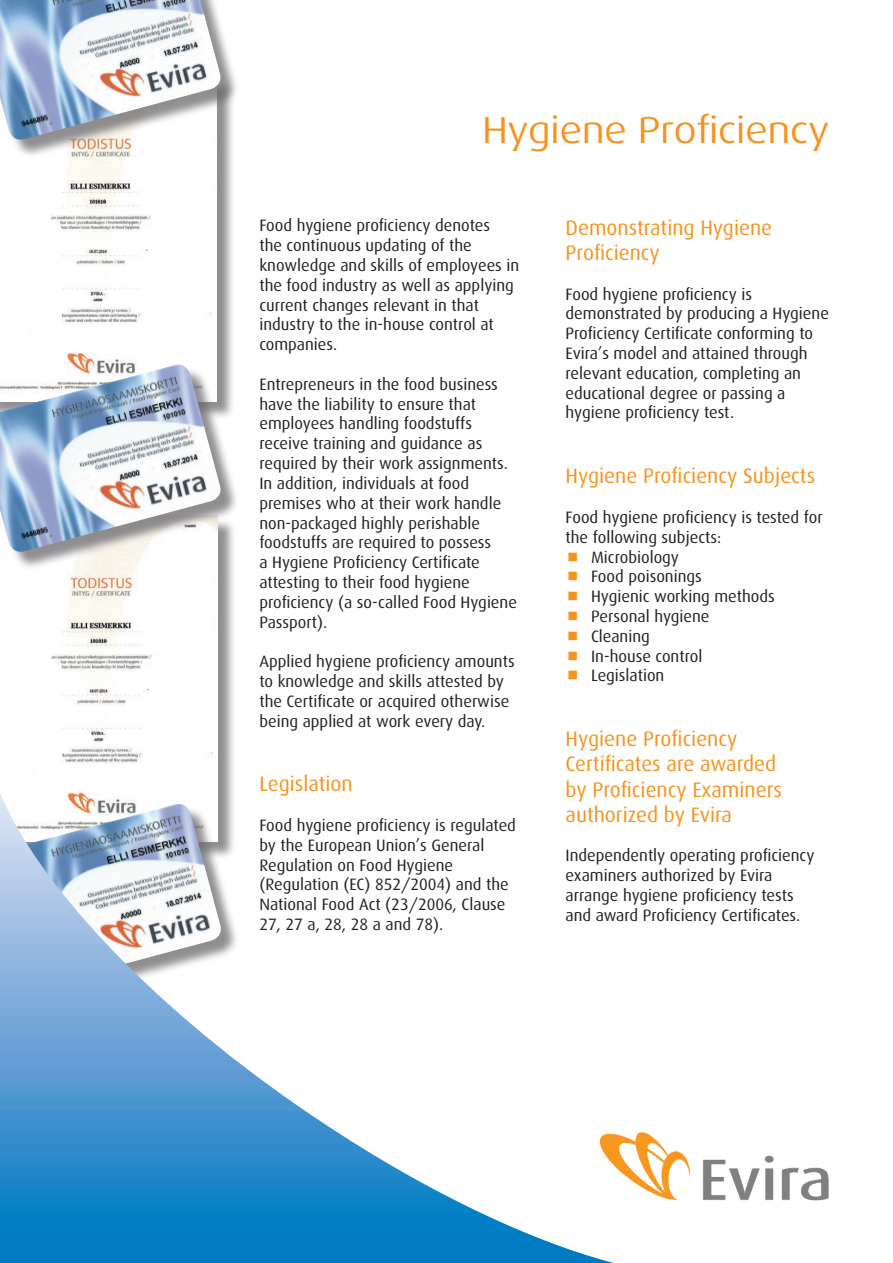
<style>
.page{position:relative;width:893px;height:1263px;background:#fff}
.page>*{position:absolute;margin:0;border:0;box-sizing:border-box;transform-origin:0 0}
.otsikko{font:37.5px "Dax Wide";color:#f7931d}
.v_o{font:21px/25.2px "Dax";color:#f7931d}
.leipis{font:16.5px/19.8px "Dax";color:#231f20}
</style>
<div class="page">
<div style="left:0;top:518px;width:236px;height:341px;background:#6c696d;opacity:.75"></div>
<img style="left:0;top:570px;width:217px;height:222px">
<img style="left:614px;top:1132px;width:215px;height:69px">
<div style="left:0;top:79px;width:236px;height:341px;background:#6c696d;opacity:.75"></div>
<img style="left:0;top:158px;width:217px;height:207px">
<div style="left:0;top:0;width:239px;height:158px;background:#6c696d;opacity:.75"></div>
<img style="left:0;top:0;width:223px;height:142px">
<div style="left:0;top:367px;width:239px;height:203px;background:#6c696d;opacity:.75"></div>
<img style="left:0;top:365px;width:223px;height:189px">
<svg style="left:0;top:792px;width:614px;height:471px"></svg>
<p class="otsikko" style="left:482px;top:109px;width:348px">Hygiene Proficiency</p>
<p class="leipis" style="left:259px;top:216px;width:261px">Food hygiene proficiency denotes<br>the continuous updating of the knowledge and skills of employees in the food industry as well as applying current changes relevant in that industry to the in-house control at companies.</p>
<p class="leipis" style="left:259px;top:374px;width:259px">Entrepreneurs in the food business have the liability to ensure that employees handling foodstuffs receive training and guidance as required by their work assignments.<br>In addition, individuals at food premises who at their work handle non-packaged highly perishable foodstuffs are required to possess<br>a Hygiene Proficiency Certificate attesting to their food hygiene proficiency (a so-called Food Hygiene<br>Passport).</p>
<p class="leipis" style="left:259px;top:652px;width:257px">Applied hygiene proficiency amounts to knowledge and skills attested by the Certificate or acquired otherwise being applied at work every day.</p>
<p class="v_o" style="left:259px;top:772px;width:95px">Legislation</p>
<p class="leipis" style="left:259px;top:815px;width:258px">Food hygiene proficiency is regulated by the European Union’s General<br>Regulation on Food Hygiene (Regulation (EC) 852/2004) and the<br>National Food Act (23/2006, Clause<br>27, 27 a, 28, 28 a and 78).</p>
<p class="v_o" style="left:566px;top:215px;width:208px">Demonstrating Hygiene<br>Proficiency</p>
<p class="leipis" style="left:566px;top:284px;width:265px">Food hygiene proficiency is demonstrated by producing a Hygiene Proficiency Certificate conforming to Evira’s model and attained through relevant education, completing an educational degree or passing a hygiene proficiency test.</p>
<p class="v_o" style="left:566px;top:464px;width:251px">Hygiene Proficiency Subjects</p>
<p class="leipis" style="left:566px;top:507px;width:259px">Food hygiene proficiency is tested for the following subjects:</p>
<p class="leipis" style="left:591px;top:547px;width:89px">Microbiology</p>
<p class="leipis" style="left:591px;top:567px;width:112px">Food poisonings</p>
<p class="leipis" style="left:591px;top:587px;width:185px">Hygienic working methods</p>
<p class="leipis" style="left:591px;top:606px;width:120px">Personal hygiene</p>
<p class="leipis" style="left:591px;top:626px;width:60px">Cleaning</p>
<p class="leipis" style="left:591px;top:646px;width:113px">In-house control</p>
<p class="leipis" style="left:591px;top:666px;width:75px">Legislation</p>
<p class="v_o" style="left:566px;top:726px;width:218px">Hygiene Proficiency<br>Certificates are awarded by Proficiency Examiners authorized by Evira</p>
<p class="leipis" style="left:566px;top:846px;width:250px">Independently operating proficiency examiners authorized by Evira arrange hygiene proficiency tests and award Proficiency Certificates.</p>
</div>
